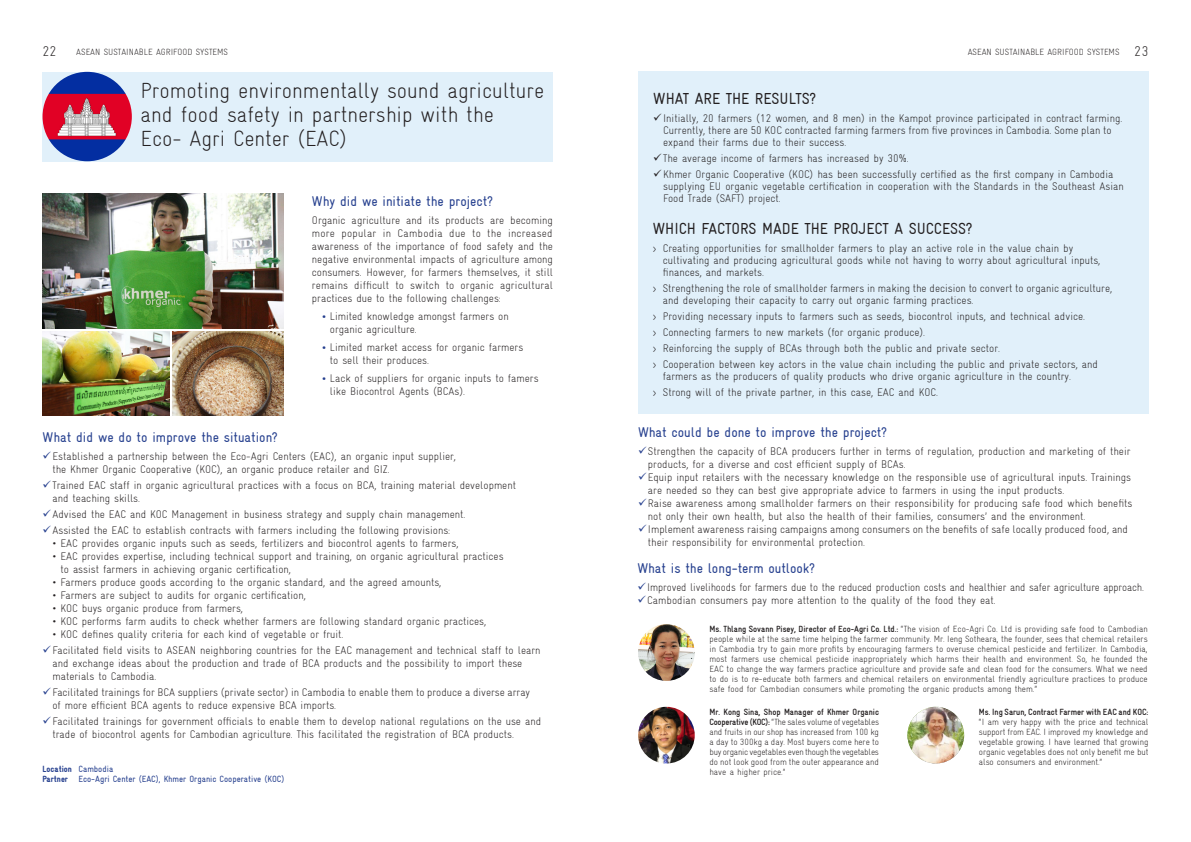
<style>
.page{position:relative;width:1191px;height:842px;background:#fff}
.page>*{position:absolute;margin:0;border:0;box-sizing:border-box;transform-origin:0 0}
.t1{font:300 condensed 22px/24px "Gravur";color:#231f20}
.t2{font:condensed 16px "Gravur";color:#231f20}
.t3{font:condensed 14px "Gravur";color:#253f8e}
.t4{font:300 condensed 14px "Gravur";color:#231f20}
.t5{font:300 condensed 11px/13px "Gravur";color:#231f20}
.t6{font:300 condensed 9px/10px "Gravur";color:#231f20;text-align:justify}
.t7{font:condensed 9px "Gravur";color:#253f8e}
.t8{font:900 condensed 9px "Gravur";color:#253f8e}
.s1{font-size:14px}
.s2{color:#253f8e}
.s3{font-size:13px;color:#253f8e}
.s4{font-weight:400}
.s5{font-weight:900}
.s6{font-weight:700}
</style>
<div class="page">
<div style="left:43px;top:72px;width:510px;height:89px;background:#e1f0fa"></div>
<img style="left:43px;top:72px;width:89px;height:89px;border-radius:45px">
<img style="left:43px;top:193px;width:240px;height:136px">
<img style="left:43px;top:332px;width:127px;height:83px">
<img style="left:172px;top:332px;width:111px;height:83px">
<div style="left:638px;top:71px;width:510px;height:342px;background:#e1f0fa"></div>
<img style="left:638px;top:624px;width:56px;height:57px;border-radius:28px">
<img style="left:638px;top:707px;width:56px;height:56px;border-radius:28px">
<img style="left:907px;top:707px;width:57px;height:56px;border-radius:28px">
<p class="t4" style="left:43px;top:43px;width:16px">22</p>
<p class="t6" style="left:76px;top:47px;width:153px">ASEAN SUSTAINABLE AGRIFOOD SYSTEMS</p>
<p class="t6" style="left:967px;top:47px;width:182px">ASEAN SUSTAINABLE AGRIFOOD SYSTEMS <span class="s1">23</span></p>
<p class="t1" style="left:141px;top:79px;width:405px">Promoting environmentally sound agriculture and food safety in partnership with the</p>
<p class="t1" style="left:141px;top:127px;width:208px">Eco- Agri Center (EAC)</p>
<p class="t2" style="left:653px;top:89px;width:164px">WHAT ARE THE RESULTS?</p>
<p class="t5" style="left:663px;top:112px;width:460px;line-height:12px;text-indent:-10px">✓Initially, 20 farmers (12 women, and 8 men) in the Kampot province participated in contract farming.<br>Currently, there are 50 KOC contracted farming farmers from five provinces in Cambodia. Some plan to expand their farms due to their success.</p>
<p class="t5" style="left:653px;top:151px;width:257px">✓The average income of farmers has increased by 30%.</p>
<p class="t5" style="left:663px;top:168px;width:462px;line-height:12px;text-indent:-10px">✓Khmer Organic Cooperative (KOC) has been successfully certified as the first company in Cambodia supplying EU organic vegetable certification in cooperation with the Standards in the Southeast Asian<br>Food Trade (SAFT) project.</p>
<p class="t2" style="left:653px;top:219px;width:321px">WHICH FACTORS MADE THE PROJECT A SUCCESS?</p>
<p class="t5" style="left:663px;top:242px;width:439px;line-height:12px;text-indent:-10px">&gt; Creating opportunities for smallholder farmers to play an active role in the value chain by cultivating and producing agricultural goods while not having to worry about agricultural inputs, finances, and markets.</p>
<p class="t5" style="left:663px;top:282px;width:451px;line-height:12px;text-indent:-10px">&gt; Strengthening the role of smallholder farmers in making the decision to convert to organic agriculture, and developing their capacity to carry out organic farming practices.</p>
<p class="t5" style="left:653px;top:309px;width:433px">&gt; Providing necessary inputs to farmers such as seeds, biocontrol inputs, and technical advice.</p>
<p class="t5" style="left:653px;top:325px;width:274px">&gt; Connecting farmers to new markets (for organic produce).</p>
<p class="t5" style="left:653px;top:341px;width:348px">&gt; Reinforcing the supply of BCAs through both the public and private sector.</p>
<p class="t5" style="left:653px;top:357px;width:447px">&gt; Cooperation between key actors in the value chain including the public and private sectors, and</p>
<p class="t5" style="left:663px;top:369px;width:409px">farmers as the producers of quality products who drive organic agriculture in the country.</p>
<p class="t5" style="left:653px;top:385px;width:286px">&gt; Strong will of the private partner, in this case, EAC and KOC.</p>
<p class="t3" style="left:638px;top:425px;width:250px">What could be done to improve the project?</p>
<p class="t5" style="left:648px;top:445px;width:484px;text-indent:-10px"><span class="s2">✓</span>Strengthen the capacity of BCA producers further in terms of regulation, production and marketing of their products, for a diverse and cost efficient supply of BCAs.</p>
<p class="t5" style="left:648px;top:471px;width:484px;text-indent:-10px"><span class="s2">✓</span>Equip input retailers with the necessary knowledge on the responsible use of agricultural inputs. Trainings are needed so they can best give appropriate advice to farmers in using the input products.</p>
<p class="t5" style="left:648px;top:497px;width:486px;text-indent:-10px"><span class="s2">✓</span>Raise awareness among smallholder farmers on their responsibility for producing safe food which benefits not only their own health, but also the health of their families, consumers’ and the environment.</p>
<p class="t5" style="left:648px;top:523px;width:482px;text-indent:-10px"><span class="s2">✓</span>Implement awareness raising campaigns among consumers on the benefits of safe locally produced food, and their responsibility for environmental protection.</p>
<p class="t3" style="left:637px;top:561px;width:179px">What is the long-term outlook?</p>
<p class="t5" style="left:637px;top:581px;width:508px"><span class="s2">✓</span>Improved livelihoods for farmers due to the reduced production costs and healthier and safer agriculture approach.</p>
<p class="t5" style="left:637px;top:594px;width:360px"><span class="s2">✓</span>Cambodian consumers pay more attention to the quality of the food they eat.</p>
<p class="t3" style="left:312px;top:193px;width:182px">Why did we initiate the project?</p>
<p class="t5" style="left:312px;top:214px;width:243px;text-align:justify">Organic agriculture and its products are becoming more popular in Cambodia due to the increased awareness of the importance of food safety and the negative environmental impacts of agriculture among consumers. However, for farmers themselves, it still remains difficult to switch to organic agricultural practices due to the following challenges:</p>
<p class="t5" style="left:322px;top:310px;width:188px"><span class="s3">•</span> Limited knowledge amongst farmers on</p>
<p class="t5" style="left:330px;top:323px;width:88px">organic agriculture.</p>
<p class="t5" style="left:322px;top:341px;width:203px"><span class="s3">•</span> Limited market access for organic farmers</p>
<p class="t5" style="left:330px;top:354px;width:101px">to sell their produces.</p>
<p class="t5" style="left:330px;top:372px;width:210px;text-indent:-8px"><span class="s3">•</span> Lack of suppliers for organic inputs to famers like Biocontrol Agents (BCAs).</p>
<p class="t3" style="left:43px;top:429px;width:237px">What did we do to improve the situation?</p>
<p class="t5" style="left:43px;top:450px;width:415px"><span class="s2">✓</span>Established a partnership between the Eco-Agri Centers (EAC), an organic input supplier,</p>
<p class="t5" style="left:52px;top:463px;width:339px">the Khmer Organic Cooperative (KOC), an organic produce retailer and GIZ.</p>
<p class="t5" style="left:43px;top:479px;width:475px"><span class="s2">✓</span>Trained EAC staff in organic agricultural practices with a focus on BCA, training material development</p>
<p class="t5" style="left:52px;top:492px;width:89px">and teaching skills.</p>
<p class="t5" style="left:43px;top:508px;width:424px"><span class="s2">✓</span>Advised the EAC and KOC Management in business strategy and supply chain management.</p>
<p class="t5" style="left:43px;top:524px;width:409px"><span class="s2">✓</span>Assisted the EAC to establish contracts with farmers including the following provisions:</p>
<p class="t5" style="left:52px;top:537px;width:408px">• EAC provides organic inputs such as seeds, fertilizers and biocontrol agents to farmers,</p>
<p class="t5" style="left:61px;top:550px;width:444px;text-indent:-8px">• EAC provides expertise, including technical support and training, on organic agricultural practices to assist farmers in achieving organic certification,</p>
<p class="t5" style="left:52px;top:576px;width:390px">• Farmers produce goods according to the organic standard, and the agreed amounts,</p>
<p class="t5" style="left:52px;top:589px;width:255px">• Farmers are subject to audits for organic certification,</p>
<p class="t5" style="left:52px;top:602px;width:192px">• KOC buys organic produce from farmers,</p>
<p class="t5" style="left:52px;top:615px;width:435px">• KOC performs farm audits to check whether farmers are following standard organic practices,</p>
<p class="t5" style="left:52px;top:628px;width:292px">• KOC defines quality criteria for each kind of vegetable or fruit.</p>
<p class="t5" style="left:52px;top:644px;width:489px;text-indent:-10px"><span class="s2">✓</span>Facilitated field visits to ASEAN neighboring countries for the EAC management and technical staff to learn and exchange ideas about the production and trade of BCA products and the possibility to import these materials to Cambodia.</p>
<p class="t5" style="left:52px;top:686px;width:479px;text-indent:-10px"><span class="s2">✓</span>Facilitated trainings for BCA suppliers (private sector) in Cambodia to enable them to produce a diverse array of more efficient BCA agents to reduce expensive BCA imports.</p>
<p class="t5" style="left:52px;top:715px;width:490px;text-indent:-10px"><span class="s2">✓</span>Facilitated trainings for government officials to enable them to develop national regulations on the use and trade of biocontrol agents for Cambodian agriculture. This facilitated the registration of BCA products.</p>
<p class="t8" style="left:43px;top:764px;width:72px">Location <span class="s4">Cambodia</span></p>
<p class="t7" style="left:43px;top:774px;width:243px"><span class="s5">Partner</span> Eco-Agri Center (EAC), Khmer Organic Cooperative (KOC)</p>
<p class="t6" style="left:709px;top:624px;width:440px"><span class="s6">Ms. Thlang Sovann Pisey, Director of Eco-Agri Co. Ltd.:</span> “The vision of Eco-Agri Co. Ltd is providing safe food to Cambodian people while at the same time helping the farmer community. Mr. Ieng Sotheara, the founder, sees that chemical retailers in Cambodia try to gain more profits by encouraging farmers to overuse chemical pesticide and fertilizer. In Cambodia, most farmers use chemical pesticide inappropriately which harms their health and environment. So, he founded the EAC to change the way farmers practice agriculture and provide safe and clean food for the consumers. What we need to do is to re-educate both farmers and chemical retailers on environmental friendly agriculture practices to produce safe food for Cambodian consumers while promoting the organic products among them.”</p>
<p class="t6" style="left:709px;top:707px;width:171px"><span class="s6">Mr. Kong Sina, Shop Manager of Khmer Organic Cooperative (KOC):</span> “The sales volume of vegetables and fruits in our shop has increased from 100 kg a day to 300kg a day. Most buyers come here to buy organic vegetables even though the vegetables do not look good from the outer appearance and have a higher price.”</p>
<p class="t6" style="left:979px;top:707px;width:171px"><span class="s6">Ms. Ing Sarun, Contract Farmer with EAC and KOC: </span>“I am very happy with the price and technical support from EAC. I improved my knowledge and vegetable growing. I have learned that growing organic vegetables does not only benefit me but also consumers and environment.”</p>
</div>
